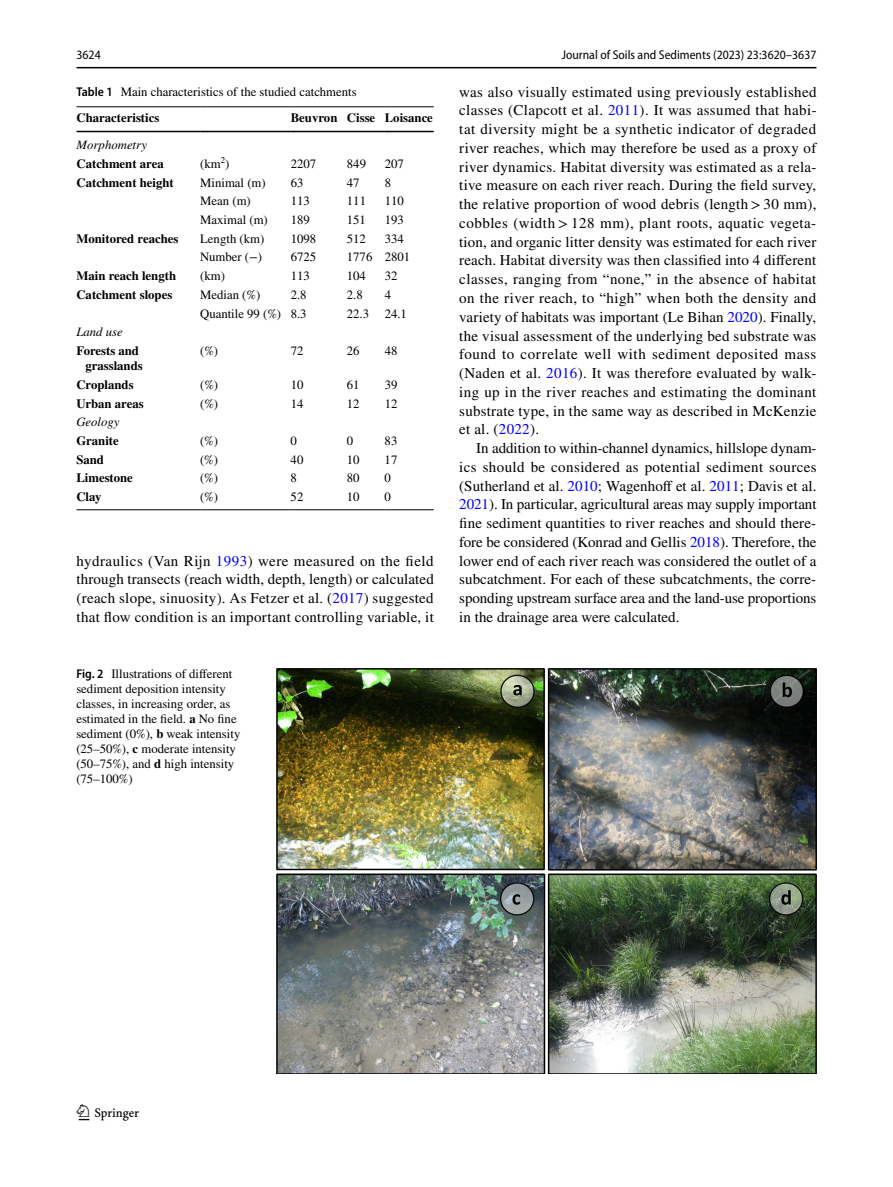
<style>
.page{position:relative;width:893px;height:1187px;background:#fff}
.page>*{position:absolute;margin:0;border:0;box-sizing:border-box;transform-origin:0 0}
.t1{font:22.5px "Springnew Regular 3";color:#000}
.t2{font:15px/18.8px "STIX";letter-spacing:.02em;color:#000;text-align:justify}
.t3{font:12.75px/15px "STIX";color:#000}
.t4{font:700 12.75px/15px "STIX";color:#000;text-align:right}
.t5{font:semi-condensed 12.75px "Myriad Pro";color:#000}
.t6{font:italic 12.75px "STIX";color:#000}
.s1{font-family:"Myriad Pro";font-weight:600;font-stretch:semi-condensed}
.s2{font-weight:700}
.s3{color:#00f}
</style>
<div class="page">
<hr style="left:77px;top:67px;width:739px;height:1px;background:#000">
<hr style="left:77px;top:106px;width:123px;height:1px;background:#000">
<hr style="left:77px;top:131px;width:123px;height:1px;background:#000">
<hr style="left:200px;top:106px;width:91px;height:1px;background:#000">
<hr style="left:200px;top:131px;width:91px;height:1px;background:#000">
<hr style="left:291px;top:106px;width:56px;height:1px;background:#000">
<hr style="left:291px;top:131px;width:56px;height:1px;background:#000">
<hr style="left:347px;top:106px;width:38px;height:1px;background:#000">
<hr style="left:347px;top:131px;width:38px;height:1px;background:#000">
<hr style="left:385px;top:106px;width:49px;height:1px;background:#000">
<hr style="left:385px;top:131px;width:49px;height:1px;background:#000">
<hr style="left:77px;top:509px;width:123px;height:1px;background:#000">
<hr style="left:200px;top:509px;width:91px;height:1px;background:#000">
<hr style="left:291px;top:509px;width:56px;height:1px;background:#000">
<hr style="left:347px;top:509px;width:38px;height:1px;background:#000">
<hr style="left:385px;top:509px;width:49px;height:1px;background:#000">
<img style="left:276px;top:668px;width:540px;height:405px">
<p class="t5" style="left:77px;top:48px;width:26px">3624</p>
<p class="t5" style="left:562px;top:48px;width:256px">Journal of Soils and Sediments (2023) 23:3620–3637</p>
<p class="t3" style="left:77px;top:80px;width:282px;line-height:25.5px"><span class="s1">Table 1</span> Main characteristics of the studied catchments<br><span class="s2">Characteristics</span></p>
<p class="t4" style="left:291px;top:110px;width:144px">Beuvron Cisse Loisance</p>
<p class="t6" style="left:77px;top:136px;width:72px">Morphometry</p>
<p class="t4" style="left:77px;top:156px;width:89px">Catchment area</p>
<p class="t3" style="left:200px;top:157px;width:31px">(km<sup>2</sup>)</p>
<p class="t3" style="left:291px;top:157px;width:27px">2207</p>
<p class="t3" style="left:347px;top:157px;width:21px">849</p>
<p class="t3" style="left:385px;top:157px;width:21px">207</p>
<p class="t4" style="left:77px;top:175px;width:99px">Catchment height</p>
<p class="t3" style="left:200px;top:176px;width:67px">Minimal (m)</p>
<p class="t3" style="left:291px;top:176px;width:14px">63</p>
<p class="t3" style="left:347px;top:176px;width:14px">47</p>
<p class="t3" style="left:385px;top:176px;width:8px">8</p>
<p class="t3" style="left:200px;top:194px;width:52px">Mean (m)</p>
<p class="t3" style="left:291px;top:194px;width:21px">113</p>
<p class="t3" style="left:347px;top:194px;width:21px">111</p>
<p class="t3" style="left:385px;top:194px;width:21px">110</p>
<p class="t3" style="left:200px;top:213px;width:69px">Maximal (m)</p>
<p class="t3" style="left:291px;top:213px;width:21px">189</p>
<p class="t3" style="left:347px;top:213px;width:21px">151</p>
<p class="t3" style="left:385px;top:213px;width:21px">193</p>
<p class="t4" style="left:76px;top:231px;width:103px">Monitored reaches</p>
<p class="t3" style="left:200px;top:232px;width:66px">Length (km)</p>
<p class="t3" style="left:291px;top:232px;width:27px">1098</p>
<p class="t3" style="left:347px;top:232px;width:21px">512</p>
<p class="t3" style="left:385px;top:232px;width:21px">334</p>
<p class="t3" style="left:200px;top:250px;width:64px">Number (−)</p>
<p class="t3" style="left:291px;top:250px;width:27px">6725</p>
<p class="t3" style="left:347px;top:250px;width:65px">1776 2801</p>
<p class="t4" style="left:76px;top:268px;width:101px">Main reach length</p>
<p class="t3" style="left:200px;top:269px;width:26px">(km)</p>
<p class="t3" style="left:291px;top:269px;width:21px">113</p>
<p class="t3" style="left:347px;top:269px;width:21px">104</p>
<p class="t3" style="left:385px;top:269px;width:14px">32</p>
<p class="t4" style="left:76px;top:287px;width:97px">Catchment slopes</p>
<p class="t3" style="left:200px;top:288px;width:62px">Median (%)</p>
<p class="t3" style="left:291px;top:288px;width:17px">2.8</p>
<p class="t3" style="left:347px;top:288px;width:17px">2.8</p>
<p class="t3" style="left:385px;top:288px;width:8px">4</p>
<p class="t3" style="left:200px;top:307px;width:108px">Quantile 99 (%) 8.3</p>
<p class="t3" style="left:347px;top:307px;width:62px">22.3 24.1</p>
<p class="t6" style="left:76px;top:323px;width:48px">Land use</p>
<p class="t4" style="left:76px;top:343px;width:68px">Forests and grasslands</p>
<p class="t3" style="left:200px;top:344px;width:20px">(%)</p>
<p class="t3" style="left:291px;top:344px;width:14px">72</p>
<p class="t3" style="left:347px;top:344px;width:14px">26</p>
<p class="t3" style="left:385px;top:344px;width:14px">48</p>
<p class="t4" style="left:76px;top:377px;width:59px">Croplands</p>
<p class="t3" style="left:200px;top:378px;width:20px">(%)</p>
<p class="t3" style="left:291px;top:378px;width:14px">10</p>
<p class="t3" style="left:347px;top:378px;width:14px">61</p>
<p class="t3" style="left:385px;top:378px;width:14px">39</p>
<p class="t4" style="left:76px;top:395px;width:69px">Urban areas</p>
<p class="t3" style="left:200px;top:396px;width:20px">(%)</p>
<p class="t3" style="left:291px;top:396px;width:14px">14</p>
<p class="t3" style="left:347px;top:396px;width:14px">12</p>
<p class="t3" style="left:385px;top:396px;width:14px">12</p>
<p class="t6" style="left:76px;top:413px;width:45px">Geology</p>
<p class="t4" style="left:76px;top:433px;width:44px">Granite</p>
<p class="t3" style="left:200px;top:434px;width:20px">(%)</p>
<p class="t3" style="left:291px;top:434px;width:8px">0</p>
<p class="t3" style="left:347px;top:434px;width:8px">0</p>
<p class="t3" style="left:385px;top:434px;width:14px">83</p>
<p class="t4" style="left:76px;top:452px;width:29px">Sand</p>
<p class="t3" style="left:200px;top:453px;width:20px">(%)</p>
<p class="t3" style="left:291px;top:453px;width:14px">40</p>
<p class="t3" style="left:347px;top:453px;width:14px">10</p>
<p class="t3" style="left:385px;top:453px;width:14px">17</p>
<p class="t4" style="left:76px;top:470px;width:58px">Limestone</p>
<p class="t3" style="left:200px;top:471px;width:20px">(%)</p>
<p class="t3" style="left:291px;top:471px;width:8px">8</p>
<p class="t3" style="left:347px;top:471px;width:14px">80</p>
<p class="t3" style="left:385px;top:471px;width:8px">0</p>
<p class="t4" style="left:76px;top:489px;width:27px">Clay</p>
<p class="t3" style="left:200px;top:490px;width:20px">(%)</p>
<p class="t3" style="left:291px;top:490px;width:14px">52</p>
<p class="t3" style="left:347px;top:490px;width:14px">10</p>
<p class="t3" style="left:385px;top:490px;width:8px">0</p>
<p class="t2" style="left:77px;top:552px;width:359px">hydraulics (Van Rijn <span class="s3">1993</span>) were measured on the field through transects (reach width, depth, length) or calculated (reach slope, sinuosity). As Fetzer et al. (<span class="s3">2017</span>) suggested that flow condition is an important controlling variable, it</p>
<p class="t3" style="left:76px;top:667px;width:166px"><span class="s1">Fig. 2</span> Illustrations of different sediment deposition intensity classes, in increasing order, as estimated in the field. <span class="s2">a</span> No fine sediment (0%), <span class="s2">b</span> weak intensity (25–50%), <span class="s2">c</span> moderate intensity (50–75%), and <span class="s2">d</span> high intensity (75–100%)</p>
<p class="t2" style="left:459px;top:83px;width:359px">was also visually estimated using previously established classes (Clapcott et al. <span class="s3">2011</span>). It was assumed that habi&shy;tat diversity might be a synthetic indicator of degraded river reaches, which may therefore be used as a proxy of river dynamics. Habitat diversity was estimated as a rela&shy;tive measure on each river reach. During the field survey, the relative proportion of wood debris (length&gt;30 mm), cobbles (width &gt; 128 mm), plant roots, aquatic vegeta&shy;tion, and organic litter density was estimated for each river reach. Habitat diversity was then classified into 4 different classes, ranging from “none,” in the absence of habitat on the river reach, to “high” when both the density and variety of habitats was important (Le Bihan <span class="s3">2020</span>). Finally, the visual assessment of the underlying bed substrate was found to correlate well with sediment deposited mass (Naden et al. <span class="s3">2016</span>). It was therefore evaluated by walk&shy;ing up in the river reaches and estimating the dominant substrate type, in the same way as described in McKenzie et al. (<span class="s3">2022</span>).</p>
<p class="t2" style="left:459px;top:439px;width:359px;text-indent:17px">In addition to within-channel dynamics, hillslope dynam&shy;ics should be considered as potential sediment sources (Sutherland et al. <span class="s3">2010</span>; Wagenhoff et al. <span class="s3">2011</span>; Davis et al.<br><span class="s3">2021</span>). In particular, agricultural areas may supply important fine sediment quantities to river reaches and should there&shy;fore be considered (Konrad and Gellis <span class="s3">2018</span>). Therefore, the lower end of each river reach was considered the outlet of a subcatchment. For each of these subcatchments, the corre&shy;sponding upstream surface area and the land-use proportions in the drainage area were calculated.</p>
<h1 class="t1" style="left:79px;top:1104px;width:62px">1 3</h1>
</div>
